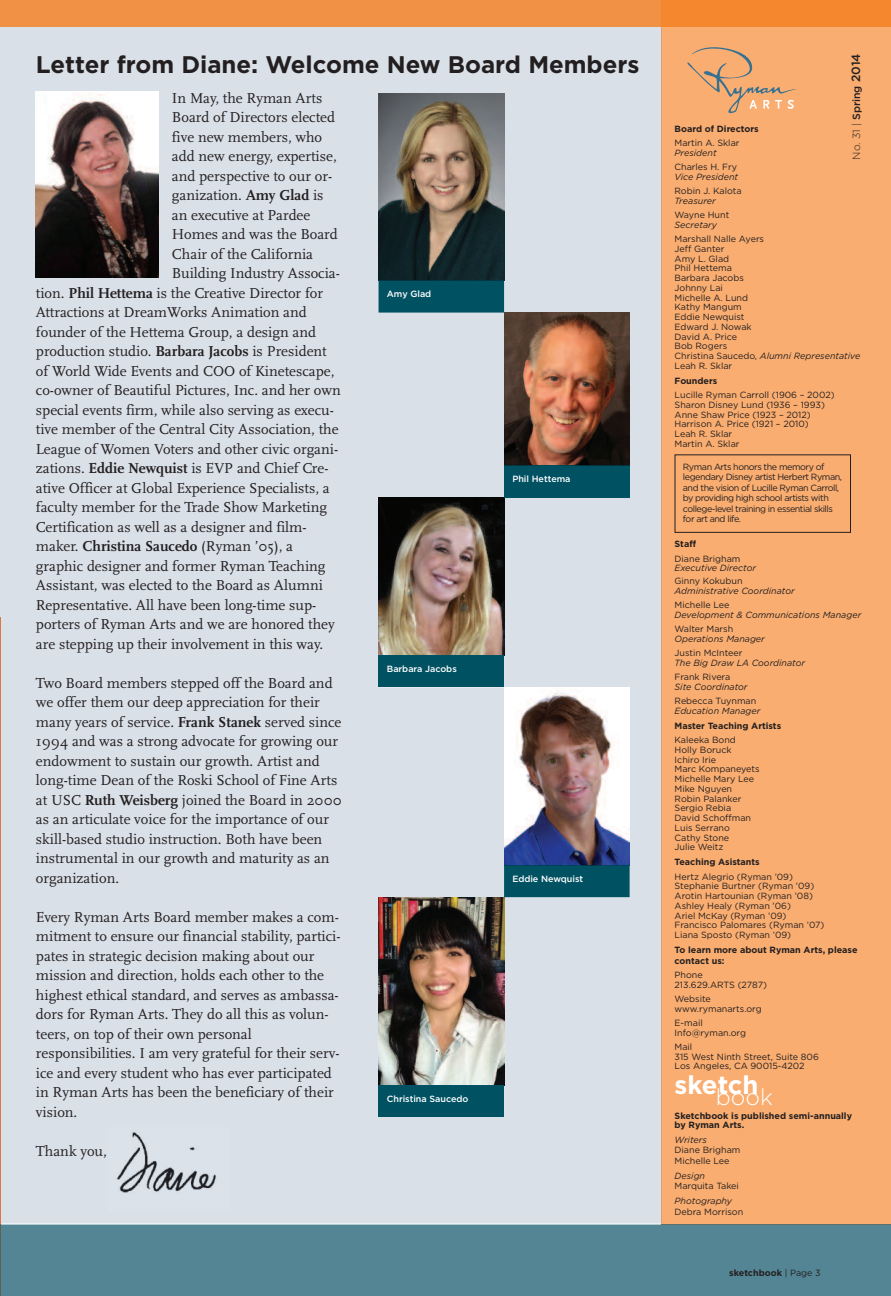
<style>
.page{position:relative;width:891px;height:1296px;background:#fff}
.page>*{position:absolute;margin:0;border:0;box-sizing:border-box;transform-origin:0 0}
.t1{font:700 25.65px "Gotham";color:#fff}
.t2{font:700 24px "Gotham";color:#231f20}
.t3{font:300 22.95px "Gotham";color:#fff}
.t4{font:15px/19.5px "Scala";color:#231f20}
.t5{font:300 10.5px "Gotham";color:#231f20}
.t6{font:9px/9.8px "Gotham";color:#231f20}
.t7{font:italic 9px "Gotham";color:#231f20}
.t8{font:9px/10.5px "Gotham";letter-spacing:-.05em;color:#231f20}
.t9{font:700 9px/10.5px "Gotham";color:#231f20}
.t10{font:500 9px "Gotham";color:#fff}
.s1{font-weight:700}
.s2{font-weight:500}
.s3{font-weight:500;font-size:12px}
.s4{font-style:italic}
.s5{font-weight:400}
</style>
<div class="page">
<div style="left:661px;top:27px;width:230px;height:1198px;background:#f9ad70"></div>
<div style="left:0;top:27px;width:661px;height:1196px;background:#dae0e8"></div>
<img style="left:0;top:617px;width:1px;height:606px">
<div style="left:1px;top:1225px;width:890px;height:71px;background:#548594"></div>
<img style="left:0;top:1225px;width:1px;height:71px">
<hr style="left:661px;top:1225px;width:230px;height:1px;background:#5d7068">
<div style="left:661px;top:0;width:230px;height:27px;background:#f5882f"></div>
<div style="left:0;top:0;width:661px;height:27px;background:#f09145"></div>
<img style="left:108px;top:1127px;width:122px;height:84px">
<img style="left:36px;top:91px;width:123px;height:186px">
<svg style="left:687px;top:47px;width:110px;height:66px;background:#e9a974"></svg>
<div style="left:675px;top:454px;width:176px;height:79px;border:1px solid #231f20"></div>
<img style="left:379px;top:93px;width:125px;height:188px">
<img style="left:379px;top:897px;width:125px;height:188px">
<img style="left:504px;top:687px;width:126px;height:178px">
<img style="left:379px;top:498px;width:125px;height:157px">
<img style="left:504px;top:313px;width:126px;height:153px">
<div style="left:378px;top:281px;width:126px;height:32px;background:#005263"></div>
<div style="left:504px;top:466px;width:126px;height:31px;background:#005263"></div>
<div style="left:378px;top:655px;width:126px;height:32px;background:#005263"></div>
<div style="left:504px;top:865px;width:126px;height:32px;background:#005263"></div>
<div style="left:378px;top:1085px;width:126px;height:32px;background:#005263"></div>
<h2 class="t2" style="left:36px;top:51px;width:605px">Letter from Diane: Welcome New Board Members</h2>
<p class="t4" style="left:172px;top:88px;width:152px">In May, the Ryman Arts</p>
<p class="t4" style="left:172px;top:107px;width:165px">Board of Directors elected</p>
<p class="t4" style="left:172px;top:127px;width:152px">five new members, who</p>
<p class="t4" style="left:172px;top:146px;width:166px">add new energy, expertise,</p>
<p class="t4" style="left:172px;top:166px;width:162px">and perspective to our or-</p>
<p class="t4" style="left:172px;top:185px;width:153px">ganization. <span class="s1">Amy Glad</span> is</p>
<p class="t4" style="left:172px;top:205px;width:140px">an executive at Pardee</p>
<p class="t4" style="left:172px;top:224px;width:167px">Homes and was the Board</p>
<p class="t4" style="left:172px;top:244px;width:143px">Chair of the California</p>
<p class="t4" style="left:172px;top:263px;width:169px">Building Industry Associa-</p>
<p class="t4" style="left:36px;top:283px;width:289px">tion. <span class="s1">Phil Hettema</span> is the Creative Director for</p>
<p class="t4" style="left:36px;top:302px;width:272px">Attractions at DreamWorks Animation and</p>
<p class="t4" style="left:36px;top:322px;width:282px">founder of the Hettema Group, a design and</p>
<p class="t4" style="left:36px;top:341px;width:292px">production studio. <span class="s1">Barbara Jacobs</span> is President</p>
<p class="t4" style="left:36px;top:361px;width:300px">of World Wide Events and COO of Kinetescape,</p>
<p class="t4" style="left:36px;top:380px;width:306px">co-owner of Beautiful Pictures, Inc. and her own</p>
<p class="t4" style="left:36px;top:400px;width:299px">special events firm, while also serving as execu-</p>
<p class="t4" style="left:36px;top:419px;width:304px">tive member of the Central City Association, the</p>
<p class="t4" style="left:36px;top:439px;width:304px">League of Women Voters and other civic organi-</p>
<p class="t4" style="left:36px;top:458px;width:294px">zations. <span class="s1">Eddie Newquist</span> is EVP and Chief Cre-</p>
<p class="t4" style="left:36px;top:478px;width:295px">ative Officer at Global Experience Specialists, a</p>
<p class="t4" style="left:36px;top:497px;width:293px">faculty member for the Trade Show Marketing</p>
<p class="t4" style="left:36px;top:517px;width:272px">Certification as well as a designer and film-</p>
<p class="t4" style="left:36px;top:536px;width:259px">maker. <span class="s1">Christina Saucedo</span> (Ryman ’05), a</p>
<p class="t4" style="left:36px;top:556px;width:291px">graphic designer and former Ryman Teaching</p>
<p class="t4" style="left:36px;top:575px;width:288px">Assistant, was elected to the Board as Alumni</p>
<p class="t4" style="left:36px;top:595px;width:282px">Representative. All have been long-time sup-</p>
<p class="t4" style="left:36px;top:614px;width:300px">porters of Ryman Arts and we are honored they</p>
<p class="t4" style="left:36px;top:634px;width:289px">are stepping up their involvement in this way.</p>
<p class="t4" style="left:36px;top:673px;width:307px">Two Board members stepped off the Board and we offer them our deep appreciation for their many years of service. <span class="s1">Frank Stanek</span> served since 1994 and was a strong advocate for growing our endowment to sustain our growth. Artist and long-time Dean of the Roski School of Fine Arts at USC <span class="s1">Ruth Weisberg</span> joined the Board in 2000 as an articulate voice for the importance of our skill-based studio instruction. Both have been instrumental in our growth and maturity as an organization.</p>
<p class="t4" style="left:36px;top:907px;width:306px">Every Ryman Arts Board member makes a com&shy;mitment to ensure our financial stability, partici&shy;pates in strategic decision making about our mission and direction, holds each other to the highest ethical standard, and serves as ambassa&shy;dors for Ryman Arts. They do all this as volun&shy;teers, on top of their own personal responsibilities. I am very grateful for their serv&shy;ice and every student who has ever participated in Ryman Arts has been the beneficiary of their vision.</p>
<p class="t4" style="left:36px;top:1141px;width:72px">Thank you,</p>
<p class="t10" style="left:387px;top:289px;width:46px">Amy Glad</p>
<p class="t10" style="left:512px;top:474px;width:60px">Phil Hettema</p>
<p class="t10" style="left:387px;top:664px;width:71px">Barbara Jacobs</p>
<p class="t10" style="left:512px;top:874px;width:72px">Eddie Newquist</p>
<p class="t10" style="left:387px;top:1093px;width:83px">Christina Saucedo</p>
<p class="t5" style="left:850px;top:160px;width:108px;rotate:-90deg">No. 31 | <span class="s2">Spring</span> <span class="s3">2014</span></p>
<p class="t9" style="left:675px;top:123px;width:86px">Board of Directors</p>
<p class="t6" style="left:675px;top:138px;width:66px">Martin A. Sklar</p>
<p class="t7" style="left:675px;top:147px;width:44px">President</p>
<p class="t6" style="left:675px;top:162px;width:64px">Charles H. Fry</p>
<p class="t7" style="left:675px;top:171px;width:65px">Vice President</p>
<p class="t6" style="left:675px;top:186px;width:69px">Robin J. Kalota</p>
<p class="t7" style="left:675px;top:195px;width:43px">Treasurer</p>
<p class="t6" style="left:675px;top:210px;width:56px">Wayne Hunt</p>
<p class="t7" style="left:675px;top:219px;width:44px">Secretary</p>
<p class="t6" style="left:675px;top:234px;width:187px">Marshall Nalle Ayers<br>Jeff Ganter<br>Amy L. Glad<br>Phil Hettema<br>Barbara Jacobs<br>Johnny Lai<br>Michelle A. Lund<br>Kathy Mangum<br>Eddie Newquist<br>Edward J. Nowak<br>David A. Price<br>Bob Rogers<br>Christina Saucedo, <span class="s4">Alumni Representative<br></span>Leah R. Sklar</p>
<p class="t9" style="left:675px;top:375px;width:44px">Founders</p>
<p class="t6" style="left:675px;top:390px;width:162px">Lucille Ryman Carroll (1906 – 2002)<br>Sharon Disney Lund (1936 – 1993)<br>Anne Shaw Price (1923 – 2012)<br>Harrison A. Price (1921 – 2010)<br>Leah R. Sklar<br>Martin A. Sklar</p>
<p class="t8" style="left:683px;top:462px;width:161px">Ryman Arts honors the memory of legendary Disney artist Herbert Ryman, and the vision of Lucille Ryman Carroll, by providing high school artists with college-level training in essential skills for art and life.</p>
<p class="t9" style="left:675px;top:539px;width:23px">Staff</p>
<p class="t6" style="left:675px;top:554px;width:67px">Diane Brigham</p>
<p class="t7" style="left:675px;top:563px;width:83px">Executive Director</p>
<p class="t6" style="left:675px;top:576px;width:69px">Ginny Kokubun</p>
<p class="t7" style="left:675px;top:585px;width:122px">Administrative Coordinator</p>
<p class="t6" style="left:675px;top:600px;width:57px">Michelle Lee</p>
<p class="t7" style="left:675px;top:609px;width:188px">Development &amp; Communications Manager</p>
<p class="t6" style="left:675px;top:624px;width:60px">Walter Marsh</p>
<p class="t7" style="left:675px;top:633px;width:92px">Operations Manager</p>
<p class="t6" style="left:675px;top:648px;width:70px">Justin McInteer</p>
<p class="t7" style="left:675px;top:657px;width:132px">The Big Draw LA Coordinator</p>
<p class="t6" style="left:675px;top:672px;width:57px">Frank Rivera</p>
<p class="t7" style="left:675px;top:681px;width:74px">Site Coordinator</p>
<p class="t6" style="left:675px;top:696px;width:83px">Rebecca Tuynman</p>
<p class="t7" style="left:675px;top:705px;width:87px">Education Manager</p>
<p class="t9" style="left:675px;top:720px;width:108px">Master Teaching Artists</p>
<p class="t6" style="left:675px;top:735px;width:87px">Kaleeka Bond<br>Holly Boruck<br>Ichiro Irie<br>Marc Kompaneyets<br>Michelle Mary Lee<br>Mike Nguyen<br>Robin Palanker<br>Sergio Rebia<br>David Schoffman<br>Luis Serrano<br>Cathy Stone<br>Julie Weitz</p>
<p class="t9" style="left:675px;top:857px;width:87px">Teaching Asistants</p>
<p class="t6" style="left:675px;top:872px;width:151px">Hertz Alegrio (Ryman ’09)<br>Stephanie Burtner (Ryman ’09)<br>Arotin Hartounian (Ryman ’08)<br>Ashley Healy (Ryman ’06)<br>Ariel McKay (Ryman ’09)<br>Francisco Palomares (Ryman ’07)<br>Liana Sposto (Ryman ’09)</p>
<p class="t9" style="left:675px;top:945px;width:185px">To learn more about Ryman Arts, please contact us:</p>
<p class="t6" style="left:675px;top:970px;width:94px">Phone<br>213.629.ARTS (2787)</p>
<p class="t6" style="left:675px;top:994px;width:89px">Website www.rymanarts.org</p>
<p class="t6" style="left:675px;top:1018px;width:73px">E-mail<br>Info@ryman.org</p>
<p class="t6" style="left:675px;top:1042px;width:146px">Mail<br>315 West Ninth Street, Suite 806<br>Los Angeles, CA 90015-4202</p>
<h1 class="t1" style="left:675px;top:1070px;width:86px">sketch</h1>
<h3 class="t3" style="left:716px;top:1084px;width:59px">book</h3>
<p class="t9" style="left:675px;top:1111px;width:179px;line-height:9px">Sketchbook is published semi-annually by Ryman Arts.</p>
<p class="t7" style="left:675px;top:1134px;width:34px">Writers</p>
<p class="t6" style="left:675px;top:1145px;width:67px;line-height:10.5px">Diane Brigham<br>Michelle Lee</p>
<p class="t7" style="left:675px;top:1170px;width:32px">Design</p>
<p class="t6" style="left:675px;top:1181px;width:66px">Marquita Takei</p>
<p class="t7" style="left:675px;top:1196px;width:59px">Photography</p>
<p class="t6" style="left:675px;top:1207px;width:70px">Debra Morrison</p>
<p class="t9" style="left:729px;top:1268px;width:93px">sketchbook <span class="s5">| Page 3</span></p>
</div>
